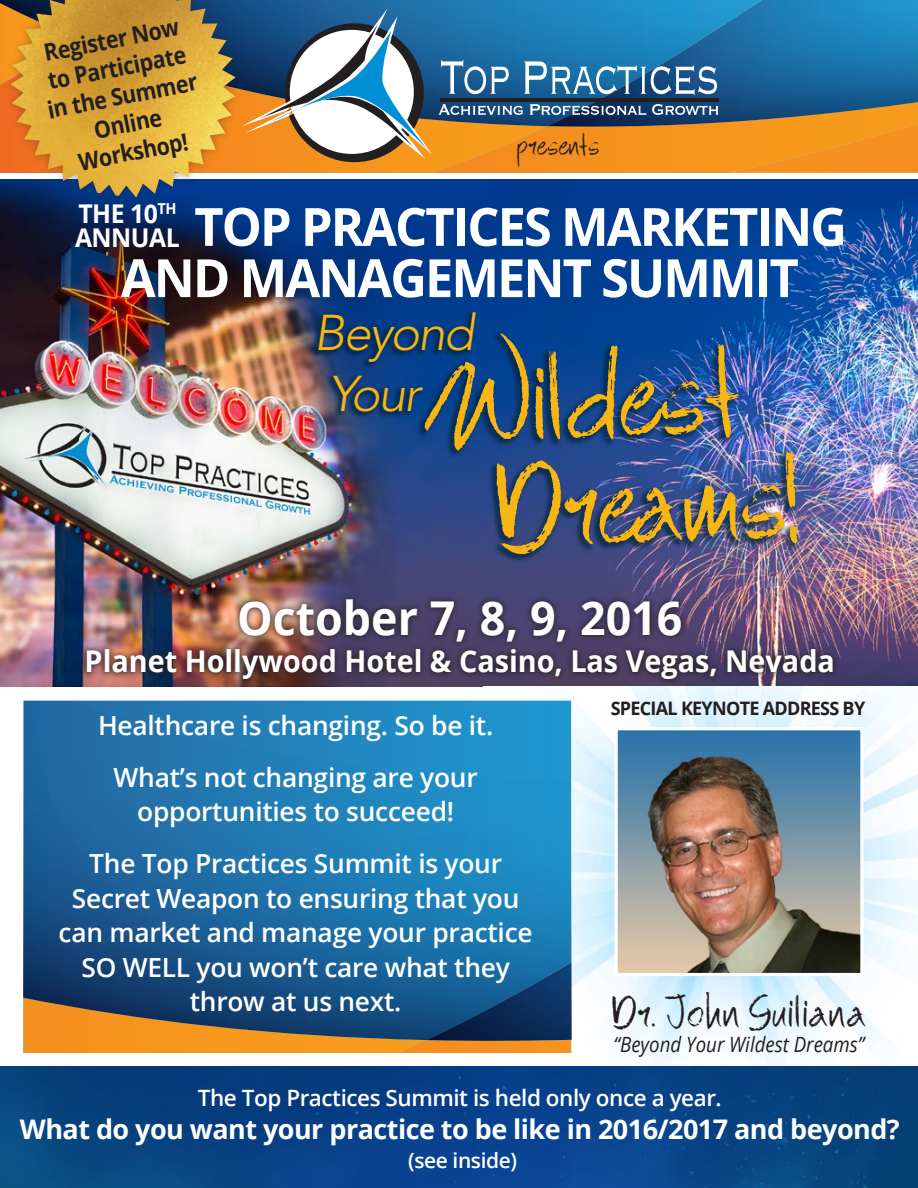
<style>
.page{position:relative;width:918px;height:1188px;background:#fff}
.page>*{position:absolute;margin:0;border:0;box-sizing:border-box;transform-origin:0 0}
.t1{font:121.65px "Rock Out";color:#f8b614}
.t2{font:700 52.8px "Open Sans";letter-spacing:-.04em;color:#fff;scale:.96 1}
.t3{font:italic 300 49.8px "Avenir LT Std";letter-spacing:-.04em;color:#f8b614}
.t4{font:700 46.65px "Open Sans";color:#fff;scale:.96 1}
.t5{font:44.55px "Rock Out";letter-spacing:.04em;color:#231f20}
.t6{font:700 30px "Open Sans";color:#fff;scale:.96 1}
.t7{font:30px "Rock Out";letter-spacing:.025em;color:#231f20;scale:.96 1}
.t8{font:700 27px "Open Sans";letter-spacing:-.02em;color:#fff}
.t9{font:600 26.4px/34.5px "Open Sans";letter-spacing:-.01em;color:#fff;text-align:center}
.t10{font:700 25.8px "Open Sans";letter-spacing:-.02em;color:#fff;scale:.96 1}
.t11{font:700 23.7px/28.5px "Open Sans";color:#231f20;text-align:center;scale:.9 1}
.t12{font:600 22.5px "Open Sans";letter-spacing:-.02em;color:#fff}
.t13{font:italic 21px "Open Sans";color:#231f20;scale:.89 1}
.t14{font:600 21px "Open Sans";letter-spacing:-.02em;color:#fff}
.t15{font:700 18.6px "Open Sans";letter-spacing:-.04em;color:#231f20}
</style>
<div class="page">
<img style="left:0;top:179px;width:918px;height:508px">
<svg style="left:0;top:0;width:918px;height:173px;background:#708280"></svg>
<img style="left:484px;top:687px;width:434px;height:379px">
<div style="left:23px;top:1041px;width:548px;height:12px;background:#f6941d"></div>
<svg style="left:23px;top:701px;width:548px;height:340px;background:#246e9f"></svg>
<img style="left:0;top:1066px;width:918px;height:122px">
<img style="left:619px;top:731px;width:241px;height:241px">
<div style="left:615px;top:727px;width:249px;height:249px;border:3px solid #fff"></div>
<div style="left:80px;top:592px;width:760px;height:94px;background:#231f20;opacity:.94"></div>
<div style="left:3px;top:0;width:240px;height:205px;background:#231f20;opacity:.36"></div>
<img style="left:10px;top:0;width:226px;height:198px">
<div style="left:310px;top:310px;width:489px;height:253px;background:#00243c;opacity:.69"></div>
<p class="t11" style="left:34px;top:40px;width:171px;rotate:-11deg">Register Now to Participate in the Summer<br>Online<br>Workshop!</p>
<p class="t10" style="left:78px;top:195px;width:104px">THE 10<sup>TH</sup></p>
<p class="t2" style="left:194px;top:189px;width:681px">TOP PRACTICES MARKETING</p>
<p class="t7" style="left:518px;top:120px;width:86px">presents</p>
<p class="t10" style="left:75px;top:220px;width:111px">ANNUAL</p>
<p class="t2" style="left:121px;top:241px;width:708px">AND MANAGEMENT SUMMIT</p>
<p class="t3" style="left:314px;top:304px;width:161px">Beyond</p>
<p class="t3" style="left:329px;top:364px;width:93px">Your</p>
<p class="t1" style="left:420px;top:301px;width:318px;rotate:-2deg">Wildest</p>
<p class="t1" style="left:494px;top:406px;width:301px;rotate:-2deg">Dreams!</p>
<p class="t4" style="left:237px;top:585px;width:465px">October 7, 8, 9, 2016</p>
<p class="t6" style="left:85px;top:640px;width:783px">Planet Hollywood Hotel &amp; Casino, Las Vegas, Nevada</p>
<p class="t9" style="left:98px;top:708px;width:397px">Healthcare is changing. So be it.</p>
<p class="t9" style="left:114px;top:760px;width:366px">What’s not changing are your opportunities to succeed!</p>
<p class="t9" style="left:59px;top:846px;width:475px">The Top Practices Summit is your<br>Secret Weapon to ensuring that you can market and manage your practice<br>SO WELL you won’t care what they throw at us next.</p>
<p class="t15" style="left:611px;top:695px;width:256px">SPECIAL KEYNOTE ADDRESS BY</p>
<p class="t5" style="left:612px;top:975px;width:255px">Dr. John Guiliana</p>
<p class="t13" style="left:614px;top:1030px;width:283px">“Beyond Your Wildest Dreams”</p>
<p class="t12" style="left:198px;top:1083px;width:526px">The Top Practices Summit is held only once a year.</p>
<p class="t8" style="left:20px;top:1110px;width:881px">What do you want your practice to be like in 2016/2017 and beyond?</p>
<p class="t14" style="left:408px;top:1145px;width:111px">(see inside)</p>
</div>
